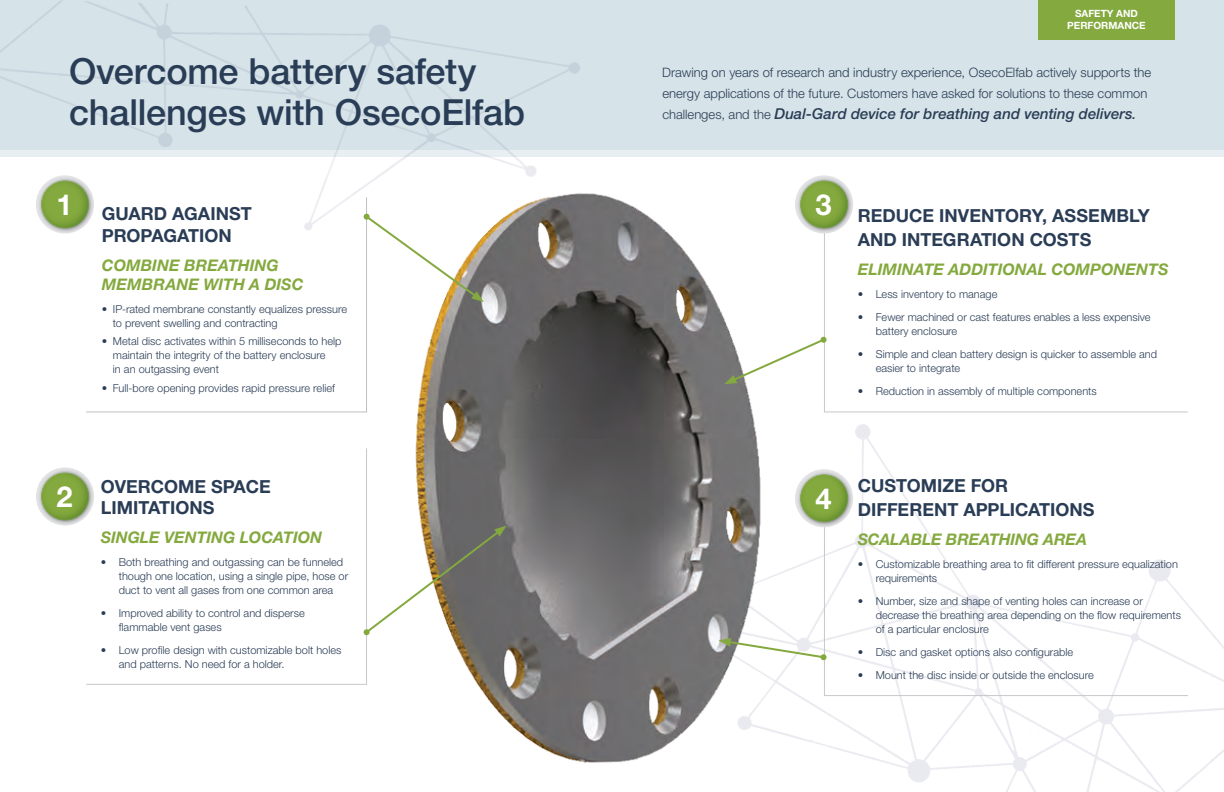
<style>
.page{position:relative;width:1224px;height:792px;background:#fff}
.page>*{position:absolute;margin:0;border:0;box-sizing:border-box;transform-origin:0 0}
.t1{font:500 36px/41.1px "Helvetica Neue LT Pro";letter-spacing:-.005em;color:#2a3d56}
.t2{font:700 29px "Helvetica Neue LT Pro";color:#fff}
.t3{font:700 18px/24.4px "Helvetica Neue LT Pro";color:#2a3d56}
.t4{font:italic 700 16px/19.2px "Helvetica Neue LT Pro";color:#84a93e}
.t5{font:italic 500 15px "Helvetica Neue LT Pro";color:#2a3d56}
.t6{font:300 13px/21px "Helvetica Neue LT Pro";color:#2a3d56}
.t7{font:300 11px/14px "Helvetica Neue LT Pro";color:#2a3d56}
.t8{font:700 10px/12px "Helvetica Neue LT Pro";color:#fff;text-align:center}
.s1{font-weight:300;font-style:normal;font-size:13px}
.s2{font-size:13px}
</style>
<div class="page">
<div style="left:0;top:0;width:1224px;height:157px;background:#e8eff2"></div>
<div style="left:0;top:0;width:1224px;height:150px;background:#d6e3e8"></div>
<img style="left:772px;top:336px;width:452px;height:456px">
<svg style="left:824px;top:233px;width:365px;height:180px"></svg>
<img style="left:415px;top:193px;width:357px;height:570px">
<svg style="left:824px;top:483px;width:365px;height:213px"></svg>
<svg style="left:86px;top:448px;width:281px;height:237px"></svg>
<svg style="left:86px;top:196px;width:281px;height:217px"></svg>
<div style="left:38px;top:177px;width:56px;height:56px;background:#231f20;opacity:.5"></div>
<div style="left:41px;top:179px;width:64px;height:50px;background:#508b3f;opacity:.48"></div>
<div style="left:797px;top:177px;width:56px;height:56px;background:#231f20;opacity:.5"></div>
<div style="left:800px;top:179px;width:64px;height:50px;background:#508b3f;opacity:.48"></div>
<div style="left:797px;top:471px;width:56px;height:56px;background:#231f20;opacity:.5"></div>
<div style="left:800px;top:473px;width:64px;height:50px;background:#508b3f;opacity:.48"></div>
<div style="left:38px;top:469px;width:56px;height:56px;background:#231f20;opacity:.5"></div>
<div style="left:41px;top:471px;width:64px;height:50px;background:#508b3f;opacity:.48"></div>
<svg style="left:724px;top:337px;width:103px;height:47px"></svg>
<svg style="left:719px;top:638px;width:108px;height:22px"></svg>
<svg style="left:364px;top:214px;width:120px;height:88px"></svg>
<svg style="left:364px;top:526px;width:143px;height:109px"></svg>
<div style="left:1038px;top:0;width:137px;height:39px;background:#84a93e"></div>
<h1 class="t1" style="left:69px;top:51px;width:458px">Overcome battery safety challenges with OsecoElfab</h1>
<p class="t8" style="left:1067px;top:7px;width:80px">SAFETY AND<br>PERFORMANCE</p>
<p class="t6" style="left:662px;top:62px;width:490px">Drawing on years of research and industry experience, OsecoElfab actively supports the energy applications of the future. Customers have asked for solutions to these common</p>
<h3 class="t5" style="left:662px;top:105px;width:475px"><span class="s1">challenges, and the</span> Dual-Gard device for breathing and venting delivers<span class="s2">.</span></h3>
<h2 class="t2" style="left:57px;top:187px;width:18px">1</h2>
<h2 class="t2" style="left:816px;top:187px;width:18px">3</h2>
<h3 class="t3" style="left:102px;top:202px;width:151px;line-height:22.4px">GUARD AGAINST<br>PROPAGATION</h3>
<h3 class="t4" style="left:102px;top:255px;width:203px">COMBINE BREATHING<br>MEMBRANE WITH A DISC</h3>
<p class="t7" style="left:113px;top:302px;width:236px;text-indent:-11px">• IP-rated membrane constantly equalizes pressure to prevent swelling and contracting</p>
<p class="t7" style="left:113px;top:334px;width:230px;text-indent:-11px">• Metal disc activates within 5 milliseconds to help maintain the integrity of the battery enclosure<br>in an outgassing event</p>
<p class="t7" style="left:102px;top:381px;width:235px">• Full-bore opening provides rapid pressure relief</p>
<h3 class="t3" style="left:858px;top:203px;width:294px">REDUCE INVENTORY, ASSEMBLY<br>AND INTEGRATION COSTS</h3>
<h3 class="t4" style="left:858px;top:259px;width:312px">ELIMINATE ADDITIONAL COMPONENTS</h3>
<p class="t7" style="left:858px;top:287px;width:141px">• Less inventory to manage</p>
<p class="t7" style="left:876px;top:310px;width:276px;text-indent:-18px">• Fewer machined or cast features enables a less expensive battery enclosure</p>
<p class="t7" style="left:876px;top:347px;width:283px;text-indent:-18px">• Simple and clean battery design is quicker to assemble and easier to integrate</p>
<p class="t7" style="left:858px;top:384px;width:241px">• Reduction in assembly of multiple components</p>
<h3 class="t3" style="left:101px;top:475px;width:172px;line-height:21.6px">OVERCOME SPACE<br>LIMITATIONS</h3>
<h3 class="t4" style="left:101px;top:527px;width:223px">SINGLE VENTING LOCATION</h3>
<p class="t7" style="left:119px;top:554px;width:231px;text-indent:-18px">• Both breathing and outgassing can be funneled though one location, using a single pipe, hose or duct to vent all gases from one common area</p>
<p class="t7" style="left:119px;top:605px;width:188px;text-indent:-18px">• Improved ability to control and disperse flammable vent gases</p>
<p class="t7" style="left:119px;top:642px;width:224px;text-indent:-18px">• Low profile design with customizable bolt holes and patterns. No need for a holder.</p>
<h2 class="t2" style="left:57px;top:479px;width:18px">2</h2>
<h2 class="t2" style="left:816px;top:480px;width:18px">4</h2>
<h3 class="t3" style="left:858px;top:473px;width:238px">CUSTOMIZE FOR<br>DIFFERENT APPLICATIONS</h3>
<h3 class="t4" style="left:858px;top:529px;width:231px">SCALABLE BREATHING AREA</h3>
<p class="t7" style="left:876px;top:557px;width:304px;text-indent:-18px">• Customizable breathing area to fit different pressure equalization requirements</p>
<p class="t7" style="left:876px;top:594px;width:307px;text-indent:-18px">• Number, size and shape of venting holes can increase or decrease the breathing area depending on the flow requirements of a particular enclosure</p>
<p class="t7" style="left:858px;top:645px;width:217px">• Disc and gasket options also configurable</p>
<p class="t7" style="left:858px;top:668px;width:237px">• Mount the disc inside or outside the enclosure</p>
</div>
